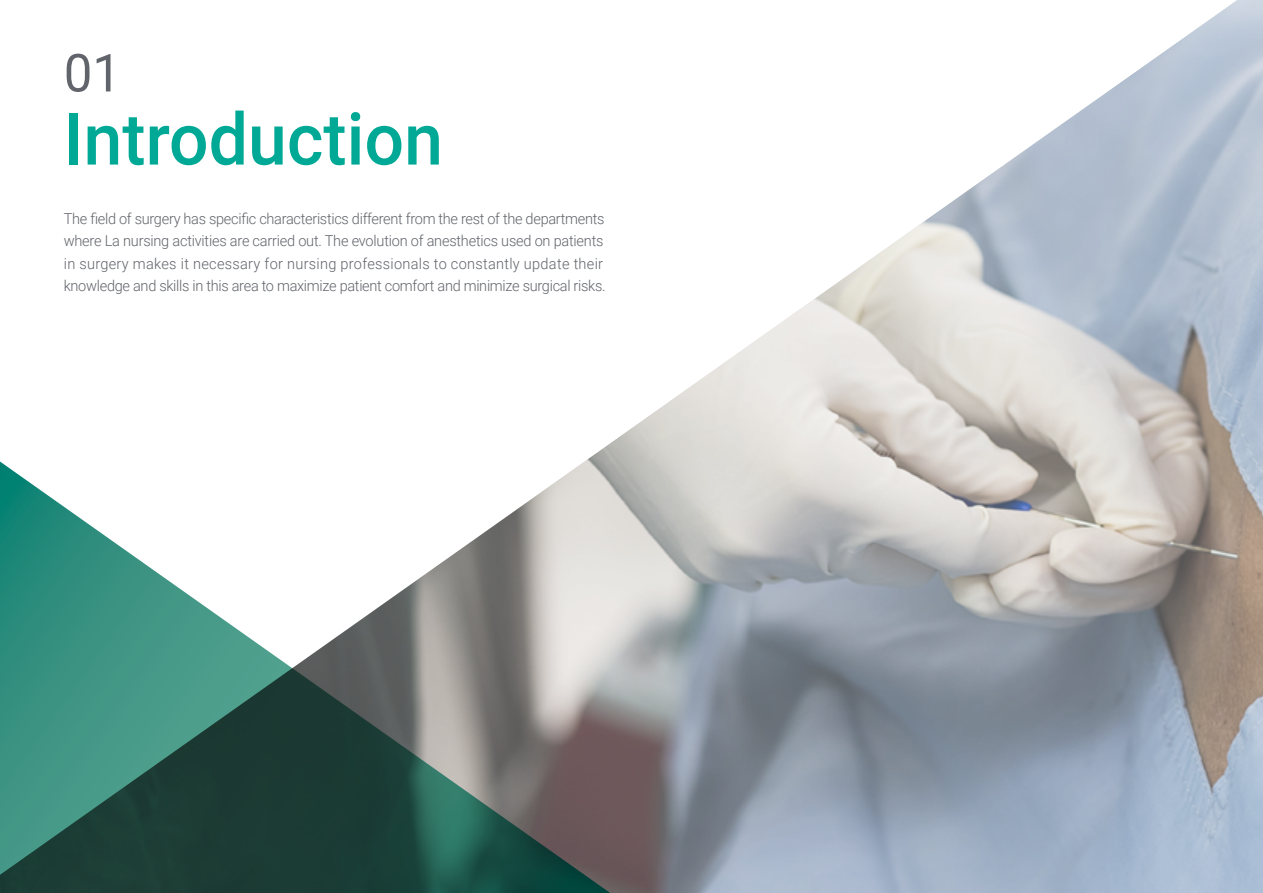
<style>
.page{position:relative;width:1263px;height:893px;background:#fff}
.page>*{position:absolute;margin:0;border:0;box-sizing:border-box;transform-origin:0 0}
.t1{font:500 72px "Roboto";color:#00a996}
.t2{font:52.5px "Roboto";color:#61646a}
.t3{font:300 15px/22.5px "Roboto";letter-spacing:-.02em;color:#61646a}
</style>
<div class="page">
<img style="left:607px;top:0;width:656px;height:893px">
<svg style="left:0;top:446px;width:640px;height:447px"></svg>
<h2 class="t2" style="left:64px;top:36px;width:59px">01</h2>
<h1 class="t1" style="left:64px;top:89px;width:381px">Introduction</h1>
<p class="t3" style="left:64px;top:207px;width:543px">The field of surgery has specific characteristics different from the rest of the departments where La nursing activities are carried out. The evolution of anesthetics used on patients in surgery makes it necessary for nursing professionals to constantly update their knowledge and skills in this area to maximize patient comfort and minimize surgical risks.</p>
</div>
